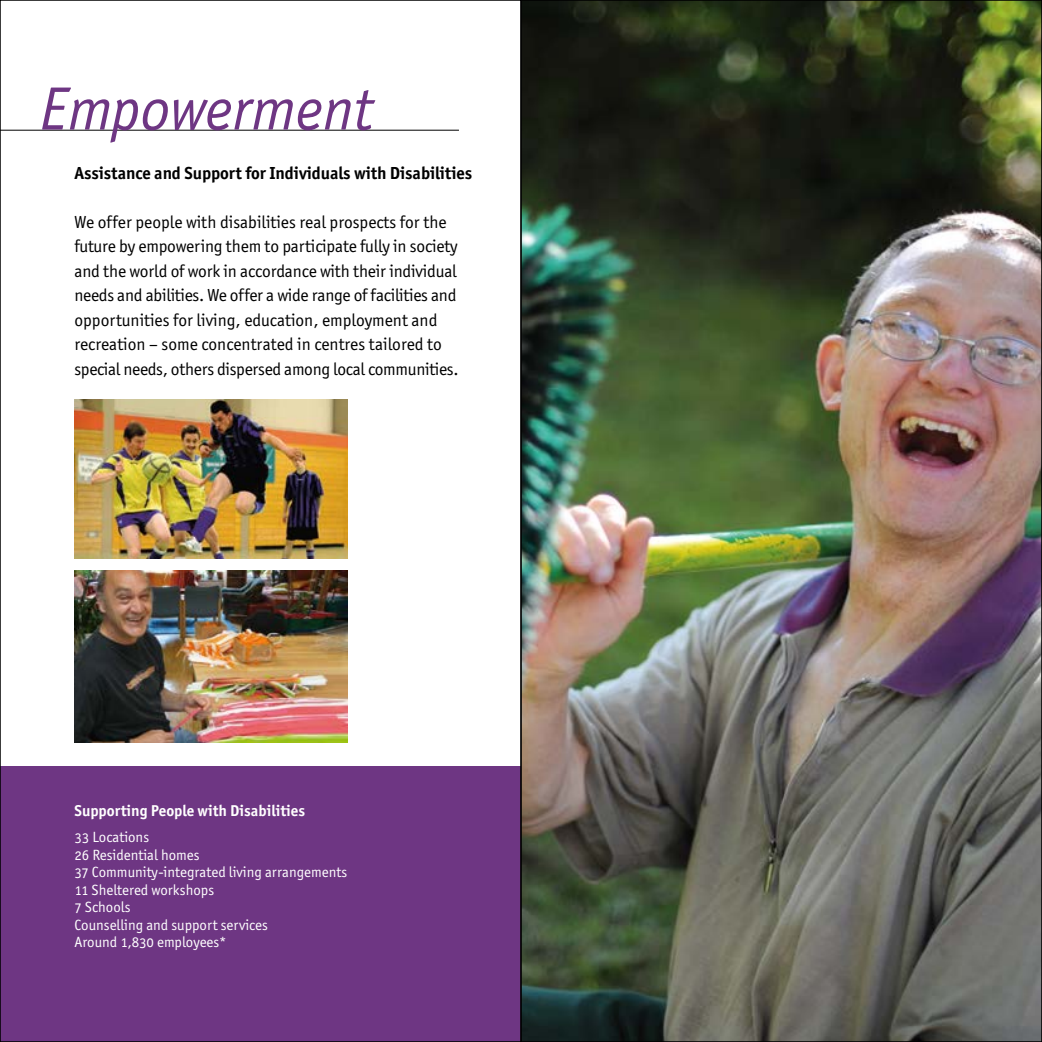
<style>
.page{position:relative;width:1042px;height:1042px;background:#fff}
.page>*{position:absolute;margin:0;border:0;box-sizing:border-box;transform-origin:0 0}
.t1{font:italic 61.25px "ITC Officina Sans";color:#6e3683}
.t2{font:17.5px/24.5px "ITC Officina Sans OS";letter-spacing:-.01em;color:#000}
.t3{font:17.5px "ITC Officina Sans OS Bd";letter-spacing:-.005em;color:#000}
.t4{font:15.75px "ITC Officina Sans OS Bd";color:#fff}
.t5{font:14.88px/17.5px "ITC Officina Sans OS";color:#fff}
</style>
<div class="page">
<hr style="left:0;top:130px;width:459px;height:1px;background:#000">
<img style="left:523px;top:2px;width:517px;height:1038px">
<div style="left:0;top:767px;width:521px;height:275px;background:#6e3683"></div>
<img style="left:74px;top:399px;width:273px;height:159px">
<img style="left:74px;top:571px;width:273px;height:171px">
<h1 class="t1" style="left:40px;top:75px;width:335px">Empowerment</h1>
<p class="t3" style="left:74px;top:162px;width:399px">Assistance and Support for Individuals with Disabilities</p>
<p class="t2" style="left:74px;top:209px;width:386px">We offer people with disabilities real prospects for the future by empowering them to participate fully in society and the world of work in accordance with their individual needs and abilities. We offer a wide range of facilities and opportunities for living, education, employment and recreation – some concentrated in centres tailored to special needs, others dispersed among local communities.</p>
<p class="t4" style="left:74px;top:800px;width:232px">Supporting People with Disabilities</p>
<p class="t5" style="left:74px;top:828px;width:274px">33 Locations<br>26 Residential homes<br>37 Community-integrated living arrangements<br>11 Sheltered workshops<br>7 Schools<br>Counselling and support services<br>Around 1,830 employees*</p>
</div>
